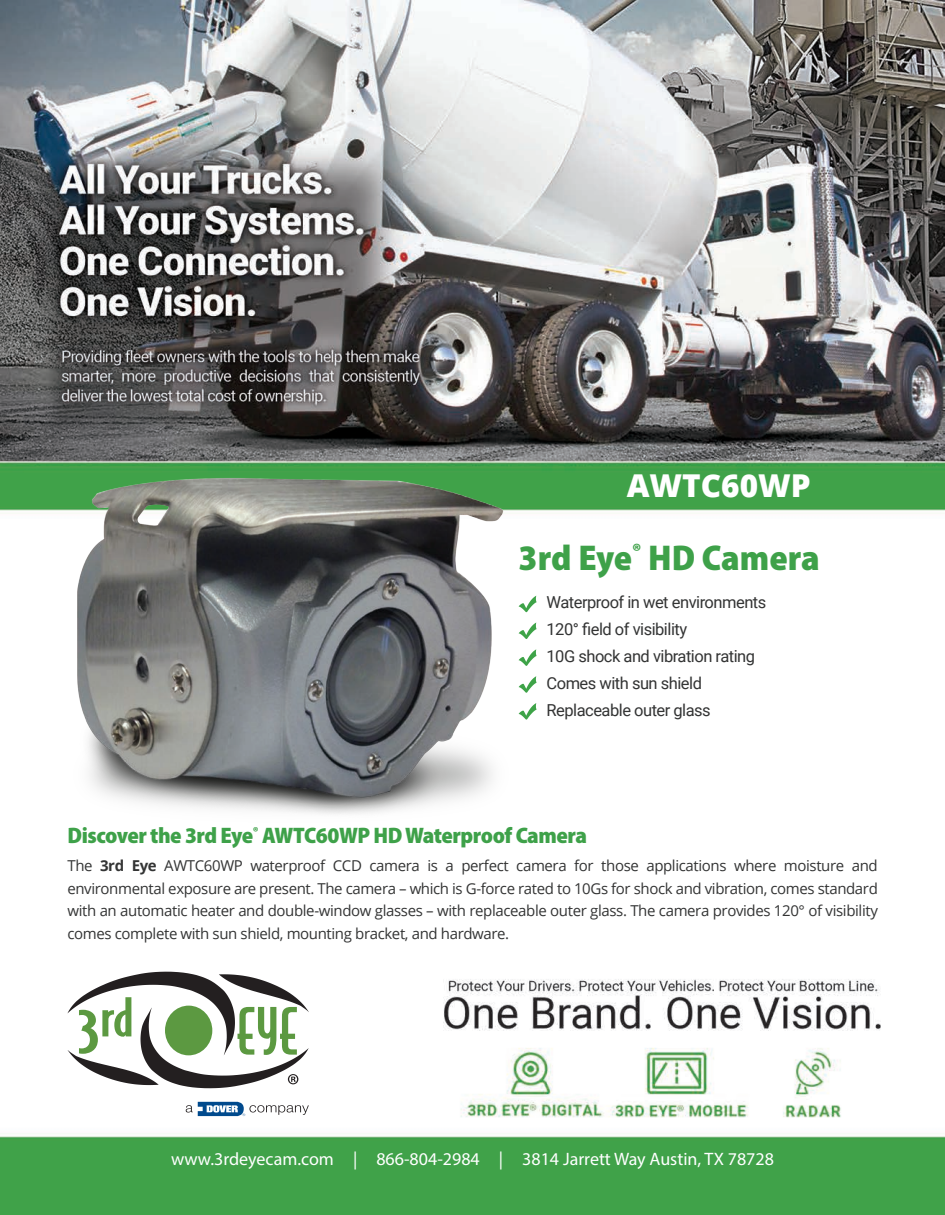
<style>
.page{position:relative;width:945px;height:1215px;background:#fff}
.page>*{position:absolute;margin:0;border:0;box-sizing:border-box;transform-origin:0 0}
.t1{font:900 semi-condensed 36px "Myriad Pro";letter-spacing:-.005em;color:#3ea149}
.t2{font:800 31.5px "Open Sans";color:#fff}
.t3{font:900 semi-condensed 22.5px "Myriad Pro";letter-spacing:-.02em;color:#3ea149}
.t4{font:18px "Myriad Pro";color:#fff}
.t5{font:16.5px/27px "Roboto";letter-spacing:-.03em;color:#333434}
.t6{font:15px/22.5px "Open Sans";letter-spacing:-.025em;color:#333434;text-align:justify}
.s1{font-weight:700}
</style>
<div class="page">
<img style="left:0;top:0;width:945px;height:1215px">
<svg style="left:535px;top:596px;width:2px;height:16px"></svg>
<svg style="left:535px;top:703px;width:2px;height:17px"></svg>
<svg style="left:535px;top:676px;width:2px;height:17px"></svg>
<svg style="left:535px;top:649px;width:2px;height:17px"></svg>
<svg style="left:535px;top:623px;width:2px;height:16px"></svg>
<svg style="left:186px;top:1102px;width:123px;height:14px"></svg>
<svg style="left:67px;top:972px;width:242px;height:116px"></svg>
<img style="left:21px;top:457px;width:514px;height:396px">
<h2 class="t2" style="left:627px;top:462px;width:186px">AWTC60WP</h2>
<h1 class="t1" style="left:519px;top:534px;width:303px">3rd Eye<sup>®</sup> HD Camera</h1>
<p class="t5" style="left:547px;top:588px;width:221px">Waterproof in wet environments<br>120° field of visibility<br>10G shock and vibration rating<br>Comes with sun shield<br>Replaceable outer glass</p>
<h3 class="t3" style="left:67px;top:821px;width:521px">Discover the 3rd Eye<sup>®</sup> AWTC60WP HD Waterproof Camera</h3>
<p class="t6" style="left:67px;top:854px;width:812px">The <span class="s1">3rd Eye</span> AWTC60WP waterproof CCD camera is a perfect camera for those applications where moisture and environmental exposure are present. The camera – which is G-force rated to 10Gs for shock and vibration, comes standard with an automatic heater and double-window glasses – with replaceable outer glass. The camera provides 120° of visibility comes complete with sun shield, mounting bracket, and hardware.</p>
<p class="t4" style="left:171px;top:1148px;width:604px">www.3rdeyecam.com | 866-804-2984 | 3814 Jarrett Way Austin, TX 78728</p>
</div>
